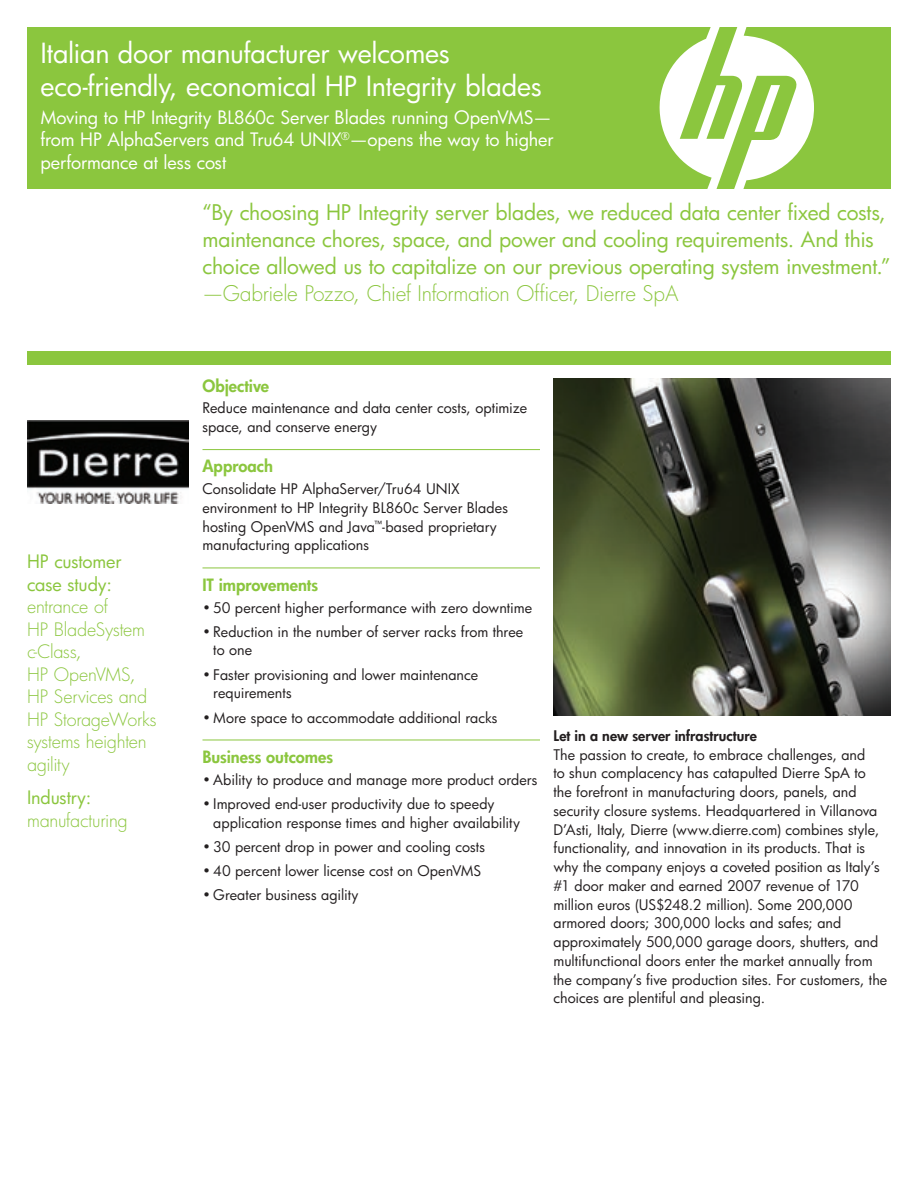
<style>
.page{position:relative;width:918px;height:1188px;background:#fff}
.page>*{position:absolute;margin:0;border:0;box-sizing:border-box;transform-origin:0 0}
.t1{font:27px/33px "HP Futura";letter-spacing:-.01em;color:#fff}
.t2{font:21px/27px "HP Futura";letter-spacing:-.01em;color:#8bc63e}
.t3{font:300 21px "HP Futura";letter-spacing:-.015em;color:#8bc63e}
.t4{font:18px/22.5px "HP Futura";letter-spacing:-.005em;color:#fff;text-align:justify}
.t5{font:300 18px/22.5px "HP Futura";letter-spacing:-.01em;color:#8bc63e}
.t6{font:18px/22.5px "HP Futura";letter-spacing:-.01em;color:#8bc63e}
.t7{font:800 16.5px "HP Futura";color:#8bc63e}
.t8{font:14.25px/18.8px "HP Futura";color:#231f20}
.t9{font:800 14.25px "HP Futura";letter-spacing:.005em;color:#231f20}
</style>
<div class="page">
<img style="left:554px;top:378px;width:337px;height:338px">
<div style="left:27px;top:27px;width:864px;height:162px;background:#8bc63e"></div>
<svg style="left:660px;top:27px;width:154px;height:162px"></svg>
<div style="left:27px;top:351px;width:864px;height:13px;background:#8bc63e"></div>
<img style="left:27px;top:420px;width:161px;height:83px">
<hr style="left:202px;top:449px;width:338px;height:1px;background:#8bc63e">
<hr style="left:202px;top:568px;width:338px;height:1px;background:#8bc63e">
<hr style="left:202px;top:740px;width:338px;height:1px;background:#8bc63e">
<h1 class="t1" style="left:40px;top:36px;width:503px">Italian door manufacturer welcomes eco-friendly, economical HP Integrity blades</h1>
<p class="t4" style="left:40px;top:105px;width:515px">Moving to HP Integrity BL860c Server Blades running OpenVMS— from HP AlphaServers and Tru64 UNIX<sup>®</sup>—opens the way to higher performance at less cost</p>
<h2 class="t2" style="left:202px;top:198px;width:689px">“By choosing HP Integrity server blades, we reduced data center fixed costs, maintenance chores, space, and power and cooling requirements. And this choice allowed us to capitalize on our previous operating system investment.”</h2>
<h2 class="t3" style="left:202px;top:279px;width:478px">—Gabriele Pozzo, Chief Information Officer, Dierre SpA</h2>
<p class="t6" style="left:27px;top:550px;width:96px">HP customer case study:</p>
<p class="t5" style="left:27px;top:595px;width:131px">entrance of<br>HP BladeSystem c-Class,<br>HP OpenVMS,<br>HP Services and<br>HP StorageWorks systems heighten agility</p>
<p class="t6" style="left:27px;top:786px;width:66px">Industry:</p>
<p class="t5" style="left:27px;top:808px;width:102px">manufacturing</p>
<p class="t7" style="left:202px;top:374px;width:68px">Objective</p>
<p class="t8" style="left:202px;top:398px;width:326px">Reduce maintenance and data center costs, optimize space, and conserve energy</p>
<p class="t7" style="left:202px;top:455px;width:72px">Approach</p>
<p class="t8" style="left:202px;top:479px;width:307px">Consolidate HP AlphaServer/Tru64 UNIX environment to HP Integrity BL860c Server Blades hosting OpenVMS and Java<sup>™</sup>-based proprietary manufacturing applications</p>
<p class="t7" style="left:202px;top:574px;width:117px">IT improvements</p>
<p class="t8" style="left:202px;top:598px;width:331px">• 50 percent higher performance with zero downtime</p>
<p class="t8" style="left:213px;top:622px;width:312px;text-indent:-11px">• Reduction in the number of server racks from three to one</p>
<p class="t8" style="left:213px;top:665px;width:266px;text-indent:-11px">• Faster provisioning and lower maintenance requirements</p>
<p class="t8" style="left:202px;top:708px;width:297px">• More space to accommodate additional racks</p>
<p class="t7" style="left:202px;top:746px;width:132px">Business outcomes</p>
<p class="t8" style="left:202px;top:770px;width:336px">• Ability to produce and manage more product orders</p>
<p class="t8" style="left:213px;top:794px;width:308px;text-indent:-11px">• Improved end-user productivity due to speedy application response times and higher availability</p>
<p class="t8" style="left:202px;top:837px;width:284px">• 30 percent drop in power and cooling costs</p>
<p class="t8" style="left:202px;top:861px;width:280px">• 40 percent lower license cost on OpenVMS</p>
<p class="t8" style="left:202px;top:885px;width:158px">• Greater business agility</p>
<p class="t9" style="left:554px;top:726px;width:205px">Let in a new server infrastructure</p>
<p class="t8" style="left:554px;top:745px;width:335px">The passion to create, to embrace challenges, and<br>to shun complacency has catapulted Dierre SpA to the forefront in manufacturing doors, panels, and security closure systems. Headquartered in Villanova D’Asti, Italy, Dierre (www.dierre.com) combines style, functionality, and innovation in its products. That is why the company enjoys a coveted position as Italy’s #1 door maker and earned 2007 revenue of 170 million euros (US$248.2 million). Some 200,000 armored doors; 300,000 locks and safes; and approximately 500,000 garage doors, shutters, and multifunctional doors enter the market annually from the company’s five production sites. For customers, the choices are plentiful and pleasing.</p>
</div>
